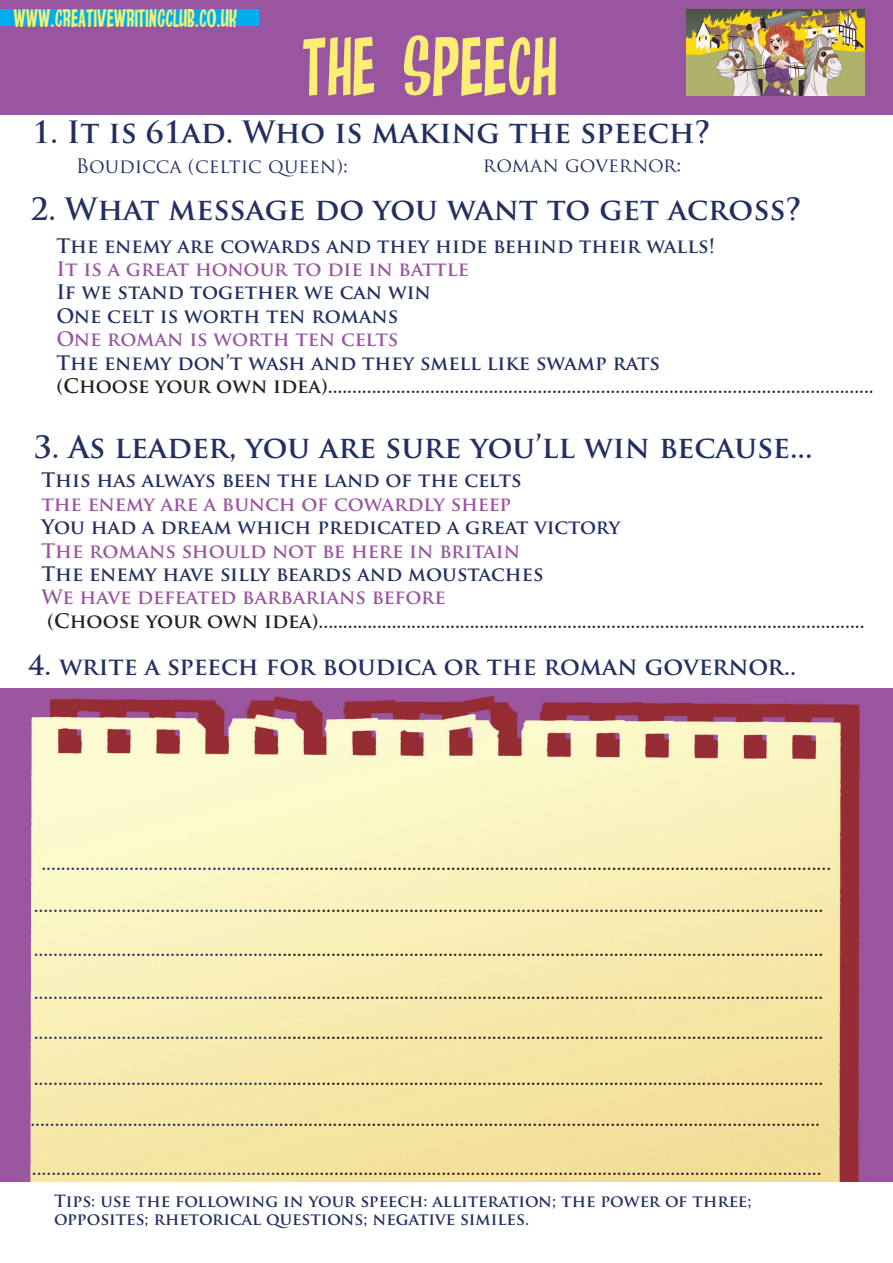
<style>
.page{position:relative;width:893px;height:1263px;background:#fff}
.page>*{position:absolute;margin:0;border:0;box-sizing:border-box;transform-origin:0 0}
.t1{font:69px "Anderson Stingray";color:#faef74}
.t2{font:700 30px "Trajan Pro";color:#222f60}
.t3{font:700 24px "Trajan Pro";color:#222f60}
.t4{font:21px "Anderson Stingray";color:#faef74}
.t5{font:700 19.5px/42px "Trajan Pro";color:#231f20}
.t6{font:700 19.5px/23.4px "Trajan Pro";color:#222f60}
.t7{font:700 19.5px "Trajan Pro";color:#9a55a0}
.t8{font:19.5px "Trajan Pro";color:#222f60}
.t9{font:700 16.5px/18px "Trajan Pro";color:#222f60}
.s1{font-size:27px}
.s2{color:#222f60}
</style>
<div class="page">
<div style="left:0;top:0;width:893px;height:115px;background:#9a55a0"></div>
<div style="left:0;top:688px;width:893px;height:494px;background:#9a55a0"></div>
<img style="left:30px;top:696px;width:830px;height:486px">
<img style="left:686px;top:10px;width:179px;height:85px">
<div style="left:0;top:10px;width:259px;height:16px;background:#00aeef"></div>
<p class="t4" style="left:14px;top:7px;width:225px">WWW.CREATIVEWRITINGCLUB.CO.UK</p>
<h1 class="t1" style="left:302px;top:29px;width:257px">THE SPEECH</h1>
<h2 class="t2" style="left:32px;top:114px;width:680px">1. It is 61ad. Who is making the speech?</h2>
<p class="t8" style="left:76px;top:154px;width:274px">Boudicca (celtic queen):</p>
<p class="t8" style="left:483px;top:152px;width:200px">roman governor:</p>
<h2 class="t2" style="left:30px;top:191px;width:773px">2. What message do you want to get across?</h2>
<p class="t6" style="left:56px;top:234px;width:660px">The enemy are cowards and they hide behind their walls!</p>
<p class="t7" style="left:56px;top:257px;width:414px">It is a great honour to die in battle</p>
<p class="t6" style="left:56px;top:281px;width:376px">If we stand together we can win<br>One celt is worth ten romans</p>
<p class="t7" style="left:56px;top:327px;width:343px">One roman is worth ten celts</p>
<p class="t6" style="left:56px;top:351px;width:605px">The enemy don’t wash and they smell like swamp rats</p>
<p class="t5" style="left:56px;top:365px;width:819px">(Choose your own idea)................................................................................................................</p>
<h2 class="t2" style="left:34px;top:429px;width:780px">3. As leader, you are sure you’ll win because...</h2>
<p class="t6" style="left:41px;top:469px;width:482px">This has always been the land of the celts</p>
<p class="t7" style="left:41px;top:491px;width:471px">the enemy are a bunch of cowardly sheep</p>
<p class="t6" style="left:41px;top:516px;width:580px">You had a dream which predicated a great victory</p>
<p class="t7" style="left:41px;top:538px;width:480px">The romans should not be here in britain</p>
<p class="t6" style="left:41px;top:562px;width:504px">The enemy have silly beards and moustaches</p>
<p class="t7" style="left:41px;top:585px;width:406px">We have defeated barbarians before</p>
<p class="t5" style="left:47px;top:600px;width:819px">(Choose your own idea)................................................................................................................</p>
<p class="t3" style="left:28px;top:651px;width:769px"><span class="s1">4.</span> write a speech for boudica or the roman governor..</p>
<p class="t5" style="left:34px;top:842px;width:799px;text-align:center"><span class="s2">..................................................</span>................................................................................................................ <span class="s2">..................................................</span>................................................................................................................</p>
<p class="t5" style="left:34px;top:928px;width:791px;line-height:42.6px"><span class="s2">..................................................</span>................................................................................................................ <span class="s2">..................................................</span>................................................................................................................</p>
<p class="t5" style="left:34px;top:1011px;width:791px"><span class="s2">..................................................</span>................................................................................................................</p>
<p class="t5" style="left:30px;top:1058px;width:795px;line-height:40.5px"><span class="s2">..................................................</span>................................................................................................................ <span class="s2">..................................................</span>................................................................................................................</p>
<p class="t5" style="left:32px;top:1147px;width:791px"><span class="s2">..................................................</span>................................................................................................................</p>
<p class="t9" style="left:54px;top:1192px;width:699px">Tips: use the following in your speech: alliteration; the power of three; opposites; rhetorical questions; negative similes.</p>
</div>
